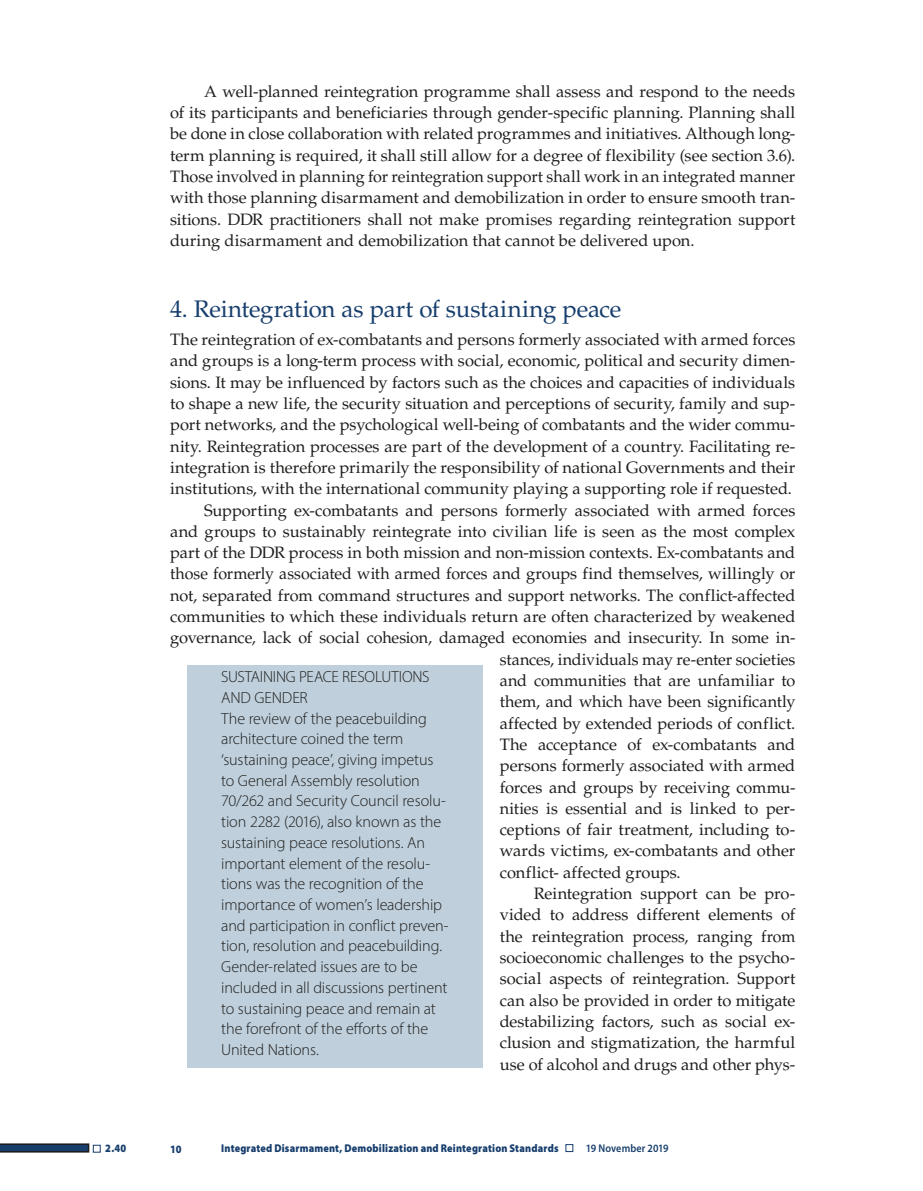
<style>
.page{position:relative;width:923px;height:1191px;background:#fff}
.page>*{position:absolute;margin:0;border:0;box-sizing:border-box;transform-origin:0 0}
.Zwischenhead_1{font:24px "Palatino";letter-spacing:-.01em;color:#173e6d}
.Lauftext{font:16.5px/21.3px "Palatino";color:#1d1d1b;text-align:justify}
.Lauftext_1__Abs{font:16.5px/21.3px "Palatino";letter-spacing:-.005em;color:#1d1d1b;text-align:justify}
.Kastenlauftext{font:300 16.2px/20.7px "Myriad Pro";letter-spacing:-.005em;color:#1d1d1b}
.Box_Header_2{font:300 16.2px/20.7px "Myriad Pro";letter-spacing:-.01em;color:#1d1d1b}
.t1{font:900 11.25px "Myriad Pro";letter-spacing:.015em;color:#173e6d;scale:.9 1}
.s1{color:#fff}
.s2{font-weight:600}
</style>
<div class="page">
<svg style="left:0;top:1143px;width:89px;height:9px"></svg>
<div style="left:187px;top:665px;width:296px;height:50px;background:#bfcfdc"></div>
<div style="left:187px;top:706px;width:296px;height:361px;background:#bfcfdc"></div>
<p class="Lauftext" style="left:170px;top:81px;width:627px;text-indent:34px">A well-planned reintegration programme shall assess and respond to the needs of its participants and beneficiaries through gender-specific planning. Planning shall be done in close collaboration with related programmes and initiatives. Although long&shy;term planning is required, it shall still allow for a degree of flexibility (see section 3.6).<br>Those involved in planning for reintegration support shall work in an integrated manner with those planning disarmament and demobilization in order to ensure smooth tran&shy;sitions. DDR practitioners shall not make promises regarding reintegration support during disarmament and demobilization that cannot be delivered upon.</p>
<p class="Zwischenhead_1" style="left:170px;top:295px;width:453px">4. Reintegration as part of sustaining peace</p>
<p class="Lauftext_1__Abs" style="left:170px;top:329px;width:627px">The reintegration of ex-combatants and persons formerly associated with armed forces and groups is a long-term process with social, economic, political and security dimen&shy;sions. It may be influenced by factors such as the choices and capacities of individuals to shape a new life, the security situation and perceptions of security, family and sup&shy;port networks, and the psychological well-being of combatants and the wider commu&shy;nity. Reintegration processes are part of the development of a country. Facilitating re&shy;integration is therefore primarily the responsibility of national Governments and their institutions, with the international community playing a supporting role if requested.</p>
<p class="Lauftext" style="left:204px;top:499px;width:593px">Supporting ex-combatants and persons formerly associated with armed forces</p>
<p class="Lauftext" style="left:170px;top:521px;width:627px">and groups to sustainably reintegrate into civilian life is seen as the most complex</p>
<p class="Lauftext" style="left:170px;top:542px;width:626px">part of the DDR process in both mission and non-mission contexts. Ex-combatants and</p>
<p class="Lauftext" style="left:170px;top:563px;width:627px">those formerly associated with armed forces and groups find themselves, willingly or</p>
<p class="Lauftext" style="left:170px;top:585px;width:626px">not, separated from command structures and support networks. The conflict-affected</p>
<p class="Lauftext" style="left:170px;top:606px;width:627px">communities to which these individuals return are often characterized by weakened</p>
<p class="Lauftext" style="left:170px;top:627px;width:627px">governance, lack of social cohesion, damaged economies and insecurity. In some in-</p>
<p class="Lauftext" style="left:500px;top:648px;width:297px">stances, individuals may re-enter societies</p>
<p class="Lauftext" style="left:500px;top:670px;width:297px">and communities that are unfamiliar to</p>
<p class="Lauftext" style="left:500px;top:691px;width:297px">them, and which have been significantly</p>
<p class="Lauftext" style="left:500px;top:712px;width:297px">affected by extended periods of conflict.</p>
<p class="Lauftext" style="left:500px;top:734px;width:297px">The acceptance of ex-combatants and</p>
<p class="Lauftext" style="left:500px;top:755px;width:297px">persons formerly associated with armed</p>
<p class="Lauftext" style="left:500px;top:776px;width:297px">forces and groups by receiving commu-</p>
<p class="Lauftext" style="left:500px;top:798px;width:297px">nities is essential and is linked to per-</p>
<p class="Lauftext" style="left:500px;top:819px;width:297px">ceptions of fair treatment, including to-</p>
<p class="Lauftext" style="left:500px;top:840px;width:297px">wards victims, ex-combatants and other</p>
<p class="Lauftext" style="left:500px;top:861px;width:182px">conflict- affected groups.</p>
<p class="Lauftext" style="left:500px;top:883px;width:297px;text-indent:34px">Reintegration support can be pro&shy;vided to address different elements of the reintegration process, ranging from socioeconomic challenges to the psycho&shy;social aspects of reintegration. Support can also be provided in order to mitigate destabilizing factors, such as social ex&shy;clusion and stigmatization, the harmful use of alcohol and drugs and other phys-</p>
<p class="Box_Header_2" style="left:221px;top:666px;width:210px">SUSTAINING PEACE RESOLUTIONS<br>AND GENDER</p>
<p class="Kastenlauftext" style="left:221px;top:707px;width:229px">The review of the peacebuilding architecture coined the term ‘sustaining peace’, giving impetus to General Assembly resolution 70/262 and Security Council resolu&shy;tion 2282 (2016), also known as the sustaining peace resolutions. An important element of the resolu&shy;tions was the recognition of the importance of women’s leadership and participation in conflict preven&shy;tion, resolution and peacebuilding.<br>Gender-related issues are to be included in all discussions pertinent to sustaining peace and remain at the forefront of the efforts of the United Nations.</p>
<p class="t1" style="left:92px;top:1140px;width:39px"><span class="s1">■</span> 2.40</p>
<p class="t1" style="left:170px;top:1141px;width:14px">10</p>
<p class="t1" style="left:221px;top:1140px;width:499px">Integrated Disarmament, Demobilization and Reintegration Standards ■ <span class="s2">19 November 2019</span></p>
</div>
